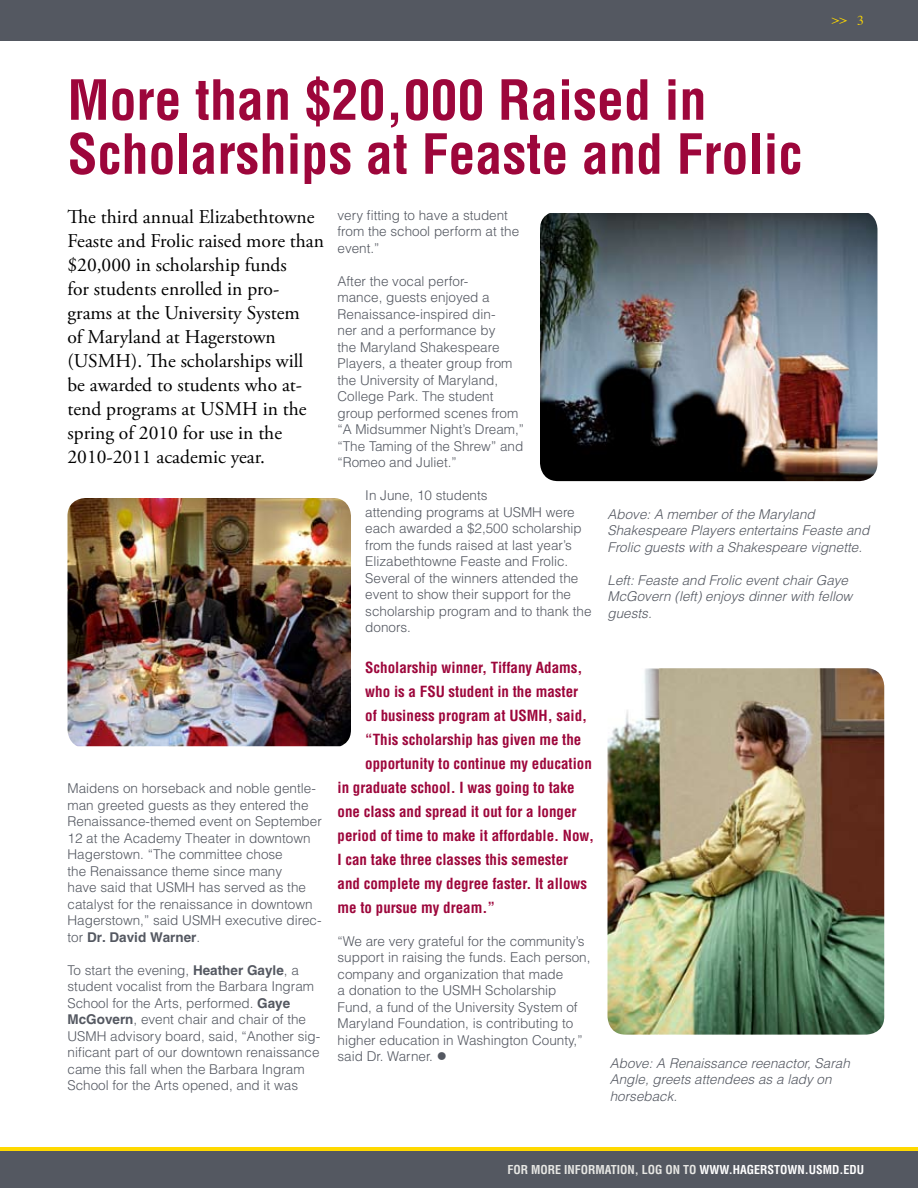
<style>
.page{position:relative;width:918px;height:1188px;background:#fff}
.page>*{position:absolute;margin:0;border:0;box-sizing:border-box;transform-origin:0 0}
.t1{font:700 condensed 54px/54px "Helvetica LT Std";color:#9d063b}
.t2{font:19.5px/24px "Adobe Garamond Pro";color:#000}
.t3{font:700 condensed 15px/24px "Helvetica LT Std";color:#9d063b}
.t4{font:300 13.5px/16.5px "Helvetica";color:#545861}
.t5{font:italic 300 13.5px/16.5px "Helvetica";color:#545861}
.t6{font:13.5px "Times";color:#ffd900}
.t7{font:700 condensed 12px "Helvetica LT Std";color:#e7e7e4}
.s1{font-weight:700}
.s2{color:#fff}
</style>
<div class="page">
<div style="left:0;top:0;width:918px;height:40px;background:#545861"></div>
<div style="left:0;top:1151px;width:918px;height:37px;background:#545861"></div>
<hr style="left:0;top:1148px;width:918px;height:3px;background:#ffd900">
<img style="left:540px;top:213px;width:338px;height:268px">
<img style="left:68px;top:498px;width:283px;height:248px">
<img style="left:608px;top:668px;width:276px;height:367px">
<h1 class="t1" style="left:68px;top:73px;width:736px">More than $20,000 Raised in<br>Scholarships at Feaste and Frolic</h1>
<p class="t6" style="left:832px;top:7px;width:34px">&gt;&gt; 3</p>
<p class="t2" style="left:68px;top:206px;width:258px">The third annual Elizabethtowne<br>Feaste and Frolic raised more than $20,000 in scholarship funds<br>for students enrolled in pro&shy;grams at the University System<br>of Maryland at Hagerstown (USMH). The scholarships will be awarded to students who at&shy;tend programs at USMH in the spring of 2010 for use in the<br>2010-2011 academic year.</p>
<p class="t4" style="left:68px;top:780px;width:256px">Maidens on horseback and noble gentle&shy;man greeted guests as they entered the Renaissance-themed event on September 12 at the Academy Theater in downtown Hagerstown. “The committee chose<br>the Renaissance theme since many<br>have said that USMH has served as the catalyst for the renaissance in downtown Hagerstown,” said USMH executive direc&shy;tor <span class="s1">Dr. David Warner</span>.</p>
<p class="t4" style="left:68px;top:961px;width:254px">To start the evening, <span class="s1">Heather Gayle</span>, a student vocalist from the Barbara Ingram School for the Arts, performed. <span class="s1">Gaye McGovern</span>, event chair and chair of the USMH advisory board, said, “Another sig&shy;nificant part of our downtown renaissance came this fall when the Barbara Ingram School for the Arts opened, and it was</p>
<p class="t4" style="left:338px;top:206px;width:183px">very fitting to have a student from the school perform at the event.”</p>
<p class="t4" style="left:338px;top:272px;width:188px">After the vocal perfor-<br>mance, guests enjoyed a<br>Renaissance-inspired din-<br>ner and a performance by<br>the Maryland Shakespeare<br>Players, a theater group from the University of Maryland,<br>College Park. The student group performed scenes from “A Midsummer Night’s Dream,” “The Taming of the Shrew” and “Romeo and Juliet.”</p>
<p class="t4" style="left:365px;top:487px;width:228px">In June, 10 students<br>attending programs at USMH were each awarded a $2,500 scholarship from the funds raised at last year’s<br>Elizabethtowne Feaste and Frolic.<br>Several of the winners attended the event to show their support for the scholarship program and to thank the donors.</p>
<p class="t3" style="left:365px;top:655px;width:219px">Scholarship winner, Tiffany Adams, who is a FSU</p>
<p class="t3" style="left:365px;top:679px;width:214px;text-indent:83px">student in the master of business program at USMH</p>
<p class="t3" style="left:548px;top:703px;width:41px">, said,</p>
<p class="t3" style="left:365px;top:727px;width:218px">“This scholarship has given me the</p>
<p class="t3" style="left:365px;top:751px;width:228px">opportunity to continue my education</p>
<p class="t3" style="left:338px;top:775px;width:239px">in graduate school. I was going to take</p>
<p class="t3" style="left:338px;top:799px;width:241px">one class and spread it out for a longer</p>
<p class="t3" style="left:338px;top:823px;width:258px">period of time to make it affordable. Now,</p>
<p class="t3" style="left:338px;top:847px;width:232px">I can take three classes this semester</p>
<p class="t3" style="left:338px;top:871px;width:251px">and complete my degree faster. It allows</p>
<p class="t3" style="left:338px;top:895px;width:159px">me to pursue my dream.”</p>
<p class="t4" style="left:338px;top:932px;width:255px">“We are very grateful for the community’s support in raising the funds. Each person, company and organization that made<br>a donation to the USMH Scholarship Fund, a fund of the University System of Maryland Foundation, is contributing to higher education in Washington County,” said Dr. Warner. ●</p>
<p class="t5" style="left:608px;top:505px;width:263px">Above: A member of the Maryland<br>Shakespeare Players entertains Feaste and<br>Frolic guests with a Shakespeare vignette.</p>
<p class="t5" style="left:608px;top:571px;width:246px">Left: Feaste and Frolic event chair Gaye<br>McGovern (left) enjoys dinner with fellow guests.</p>
<p class="t5" style="left:610px;top:1054px;width:242px">Above: A Renaissance reenactor, Sarah<br>Angle, greets attendees as a lady on horseback.</p>
<p class="t7" style="left:508px;top:1162px;width:358px">for more information, log on to <span class="s2">www.hagerstown.usmd.edu</span></p>
</div>
